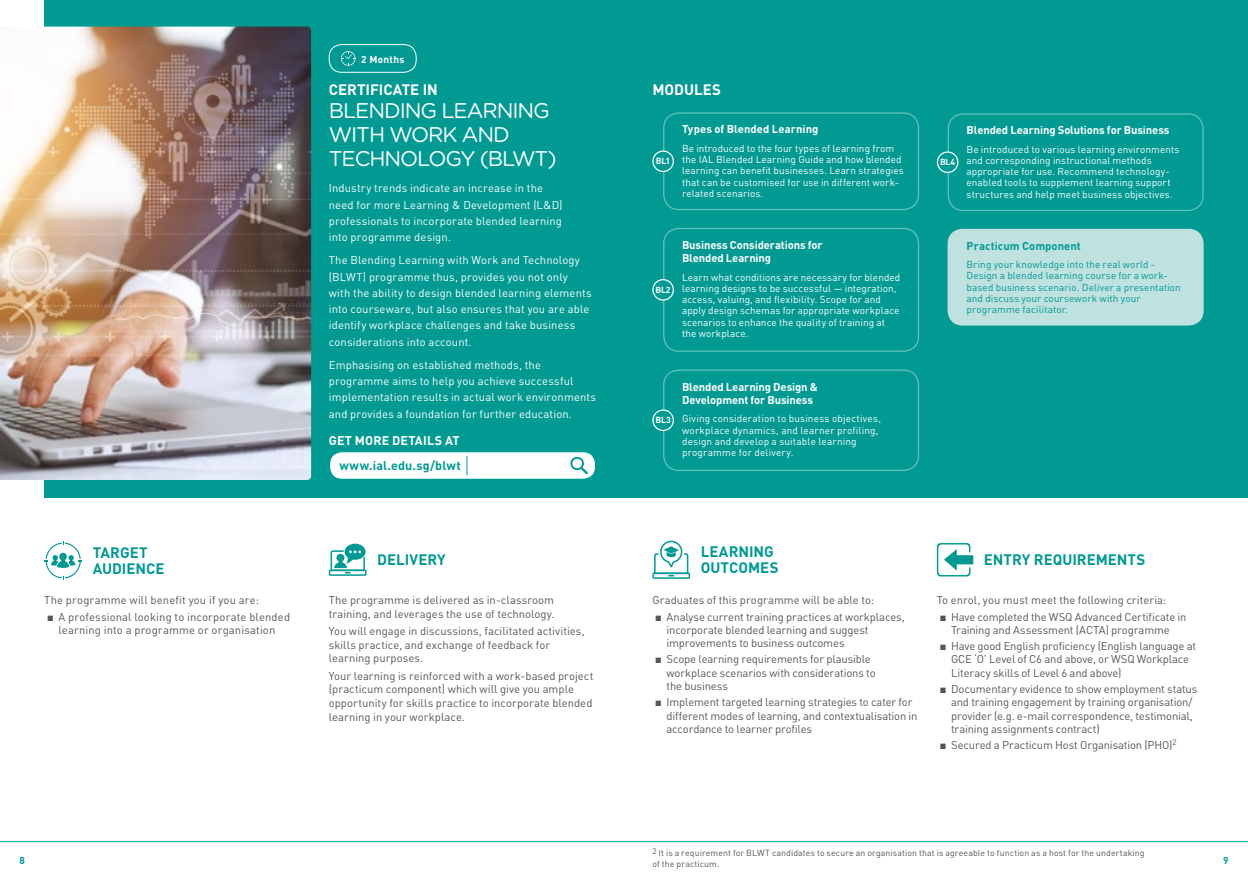
<style>
.page{position:relative;width:1248px;height:886px;background:#fff}
.page>*{position:absolute;margin:0;border:0;box-sizing:border-box;transform-origin:0 0}
.t1{font:21.25px/23.8px "Gotham Rounded";letter-spacing:-.05em;color:#fff}
.t2{font:700 15px/16.2px "DIN Pro";color:#009a93}
.t3{font:700 15px "DIN Pro";color:#fff}
.t4{font:700 12.5px "DIN Pro";letter-spacing:.01em;color:#009a93}
.t5{font:700 12.5px "DIN Pro";letter-spacing:.005em;color:#fff}
.t6{font:11.25px/13.1px "DIN Pro";letter-spacing:-.005em;color:#575756}
.t7{font:11.25px/16.2px "DIN Pro";letter-spacing:.01em;color:#fff}
.t8{font:700 11.25px/13.5px "DIN Pro";letter-spacing:-.01em;color:#fff}
.t9{font:11.25px "DIN Pro";letter-spacing:.015em;color:#575756}
.t10{font:700 11.25px "DIN Pro";letter-spacing:.005em;color:#009a93}
.t11{font:10px/11.2px "DIN Pro";letter-spacing:.01em;color:#fff}
.t12{font:10px/11.2px "DIN Pro";letter-spacing:.01em;color:#009a93}
.t13{font:700 10px "DIN Pro";letter-spacing:.03em;color:#fff}
.t14{font:700 10px "DIN Pro";color:#009a93}
.t15{font:8.75px/11.2px "DIN Pro";letter-spacing:.01em;color:#575756}
.t16{font:700 8.75px "DIN Pro";letter-spacing:-.03em;color:#fff}
.s1{font-family:"Courier New";font-size:8.75px}
</style>
<div class="page">
<div style="left:44px;top:0;width:1203px;height:498px;background:#009a93"></div>
<img style="left:0;top:27px;width:311px;height:453px">
<svg style="left:652px;top:540px;width:38px;height:39px"></svg>
<svg style="left:329px;top:544px;width:37px;height:32px"></svg>
<svg style="left:936px;top:543px;width:37px;height:33px"></svg>
<svg style="left:44px;top:541px;width:38px;height:39px"></svg>
<div style="left:329px;top:452px;width:266px;height:27px;background:#fff;border-radius:13px"></div>
<div style="left:329px;top:451px;width:267px;height:29px;border:1px solid #009a93;border-radius:13px"></div>
<svg style="left:466px;top:456px;width:1px;height:19px"></svg>
<svg style="left:570px;top:456px;width:18px;height:18px"></svg>
<div style="left:329px;top:44px;width:87px;height:29px;border:1px solid #fff;border-radius:13px"></div>
<svg style="left:341px;top:51px;width:14px;height:15px"></svg>
<div style="left:663px;top:112px;width:256px;height:98px;border:1px solid #66c1be;border-radius:15px"></div>
<div style="left:653px;top:151px;width:20px;height:20px;background:#009a93;border-radius:50%"></div>
<div style="left:652px;top:150px;width:22px;height:22px;border:1px solid #fff;border-radius:50%"></div>
<div style="left:663px;top:228px;width:256px;height:124px;border:1px solid #66c1be;border-radius:15px"></div>
<div style="left:653px;top:280px;width:20px;height:20px;background:#009a93;border-radius:50%"></div>
<div style="left:652px;top:279px;width:22px;height:22px;border:1px solid #fff;border-radius:50%"></div>
<div style="left:663px;top:369px;width:256px;height:102px;border:1px solid #66c1be;border-radius:15px"></div>
<div style="left:653px;top:410px;width:20px;height:20px;background:#009a93;border-radius:50%"></div>
<div style="left:652px;top:409px;width:22px;height:22px;border:1px solid #fff;border-radius:50%"></div>
<div style="left:947px;top:113px;width:256px;height:98px;border:1px solid #66c1be;border-radius:15px"></div>
<div style="left:937px;top:152px;width:20px;height:20px;background:#009a93;border-radius:50%"></div>
<div style="left:936px;top:151px;width:22px;height:22px;border:1px solid #fff;border-radius:50%"></div>
<div style="left:947px;top:229px;width:256px;height:96px;background:#bfe1e0;border-radius:15px"></div>
<hr style="left:0;top:841px;width:1247px;height:1px;background:#009a93">
<h2 class="t2" style="left:93px;top:542px;width:73px">TARGET<br>AUDIENCE</h2>
<p class="t9" style="left:44px;top:591px;width:216px">The programme will benefit you if you are:</p>
<p class="t6" style="left:48px;top:609px;width:244px;text-align:center"><span class="s1">■</span> A professional looking to incorporate blended learning into a programme or organisation</p>
<p class="t13" style="left:361px;top:51px;width:45px">2 Months</p>
<h2 class="t3" style="left:329px;top:77px;width:111px">CERTIFICATE IN</h2>
<h1 class="t1" style="left:329px;top:98px;width:229px">BLENDING LEARNING<br>WITH WORK AND<br>TECHNOLOGY (BLWT)</h1>
<p class="t7" style="left:329px;top:179px;width:235px">Industry trends indicate an increase in the need for more Learning &amp; Development (L&amp;D) professionals to incorporate blended learning into programme design.</p>
<p class="t7" style="left:329px;top:251px;width:264px">The Blending Learning with Work and Technology (BLWT) programme thus, provides you not only with the ability to design blended learning elements into courseware, but also ensures that you are able identify workplace challenges and take business considerations into account.</p>
<p class="t7" style="left:329px;top:356px;width:269px">Emphasising on established methods, the programme aims to help you achieve successful implementation results in actual work environments and provides a foundation for further education.</p>
<p class="t5" style="left:329px;top:430px;width:132px">GET MORE DETAILS AT</p>
<p class="t4" style="left:339px;top:455px;width:123px">www.ial.edu.sg/blwt</p>
<h2 class="t2" style="left:377px;top:550px;width:70px">DELIVERY</h2>
<p class="t6" style="left:329px;top:592px;width:227px;line-height:13.8px">The programme is delivered as in-classroom training, and leverages the use of technology.</p>
<p class="t6" style="left:329px;top:623px;width:257px;line-height:13.8px">You will engage in discussions, facilitated activities, skills practice, and exchange of feedback for learning purposes.</p>
<p class="t6" style="left:329px;top:668px;width:266px;line-height:13.8px">Your learning is reinforced with a work-based project (practicum component) which will give you ample opportunity for skills practice to incorporate blended learning in your workplace.</p>
<h2 class="t3" style="left:652px;top:77px;width:70px">MODULES</h2>
<p class="t8" style="left:682px;top:121px;width:138px">Types of Blended Learning</p>
<p class="t11" style="left:682px;top:142px;width:223px">Be introduced to the four types of learning from the IAL Blended Learning Guide and how blended learning can benefit businesses. Learn strategies that can be customised for use in different work&shy;related scenarios.</p>
<p class="t16" style="left:656px;top:154px;width:16px">BL1</p>
<p class="t16" style="left:655px;top:282px;width:17px">BL2</p>
<p class="t8" style="left:682px;top:237px;width:142px">Business Considerations for<br>Blended Learning</p>
<p class="t11" style="left:682px;top:270px;width:220px">Learn what conditions are necessary for blended learning designs to be successful — integration, access, valuing, and flexibility. Scope for and apply design schemas for appropriate workplace scenarios to enhance the quality of training at the workplace.</p>
<p class="t16" style="left:655px;top:413px;width:17px">BL3</p>
<p class="t8" style="left:682px;top:378px;width:137px">Blended Learning Design &amp;<br>Development for Business</p>
<p class="t11" style="left:682px;top:412px;width:200px">Giving consideration to business objectives, workplace dynamics, and learner profiling, design and develop a suitable learning programme for delivery.</p>
<p class="t16" style="left:939px;top:155px;width:17px">BL4</p>
<p class="t8" style="left:966px;top:122px;width:204px">Blended Learning Solutions for Business</p>
<p class="t11" style="left:966px;top:142px;width:214px">Be introduced to various learning environments and corresponding instructional methods appropriate for use. Recommend technology&shy;enabled tools to supplement learning support structures and help meet business objectives.</p>
<p class="t10" style="left:966px;top:236px;width:116px">Practicum Component</p>
<p class="t12" style="left:966px;top:258px;width:216px">Bring your knowledge into the real world - Design a blended learning course for a work&shy;based business scenario. Deliver a presentation and discuss your coursework with your programme facilitator.</p>
<h2 class="t2" style="left:700px;top:542px;width:79px">LEARNING<br>OUTCOMES</h2>
<p class="t6" style="left:652px;top:592px;width:223px">Graduates of this programme will be able to:</p>
<p class="t6" style="left:666px;top:609px;width:240px;text-indent:-11px"><span class="s1">■</span> Analyse current training practices at workplaces, incorporate blended learning and suggest improvements to business outcomes</p>
<p class="t6" style="left:666px;top:652px;width:211px;text-indent:-11px"><span class="s1">■</span> Scope learning requirements for plausible workplace scenarios with considerations to the business</p>
<p class="t6" style="left:666px;top:695px;width:252px;text-indent:-11px"><span class="s1">■</span> Implement targeted learning strategies to cater for different modes of learning, and contextualisation in accordance to learner profiles</p>
<h2 class="t2" style="left:983px;top:549px;width:163px">ENTRY REQUIREMENTS</h2>
<p class="t6" style="left:936px;top:592px;width:231px">To enrol, you must meet the following criteria:</p>
<p class="t6" style="left:940px;top:609px;width:247px;text-align:center"><span class="s1">■</span> Have completed the WSQ Advanced Certificate in<br>Training and Assessment (ACTA) programme</p>
<p class="t6" style="left:950px;top:638px;width:246px;text-indent:-11px"><span class="s1">■</span> Have good English proficiency (English language at<br>GCE ‘O’ Level of C6 and above, or WSQ Workplace<br>Literacy skills of Level 6 and above)</p>
<p class="t6" style="left:950px;top:681px;width:248px;text-indent:-11px"><span class="s1">■</span> Documentary evidence to show employment status and training engagement by training organisation/ provider (e.g. e-mail correspondence, testimonial, training assignments contract)</p>
<p class="t6" style="left:940px;top:737px;width:238px"><span class="s1">■</span> Secured a Practicum Host Organisation (PHO)<sup>2</sup></p>
<p class="t15" style="left:652px;top:846px;width:494px"><sup>2</sup> It is a requirement for BLWT candidates to secure an organisation that is agreeable to function as a host for the undertaking of the practicum.</p>
<p class="t14" style="left:19px;top:851px;width:7px">8</p>
<p class="t14" style="left:1222px;top:851px;width:7px">9</p>
</div>
